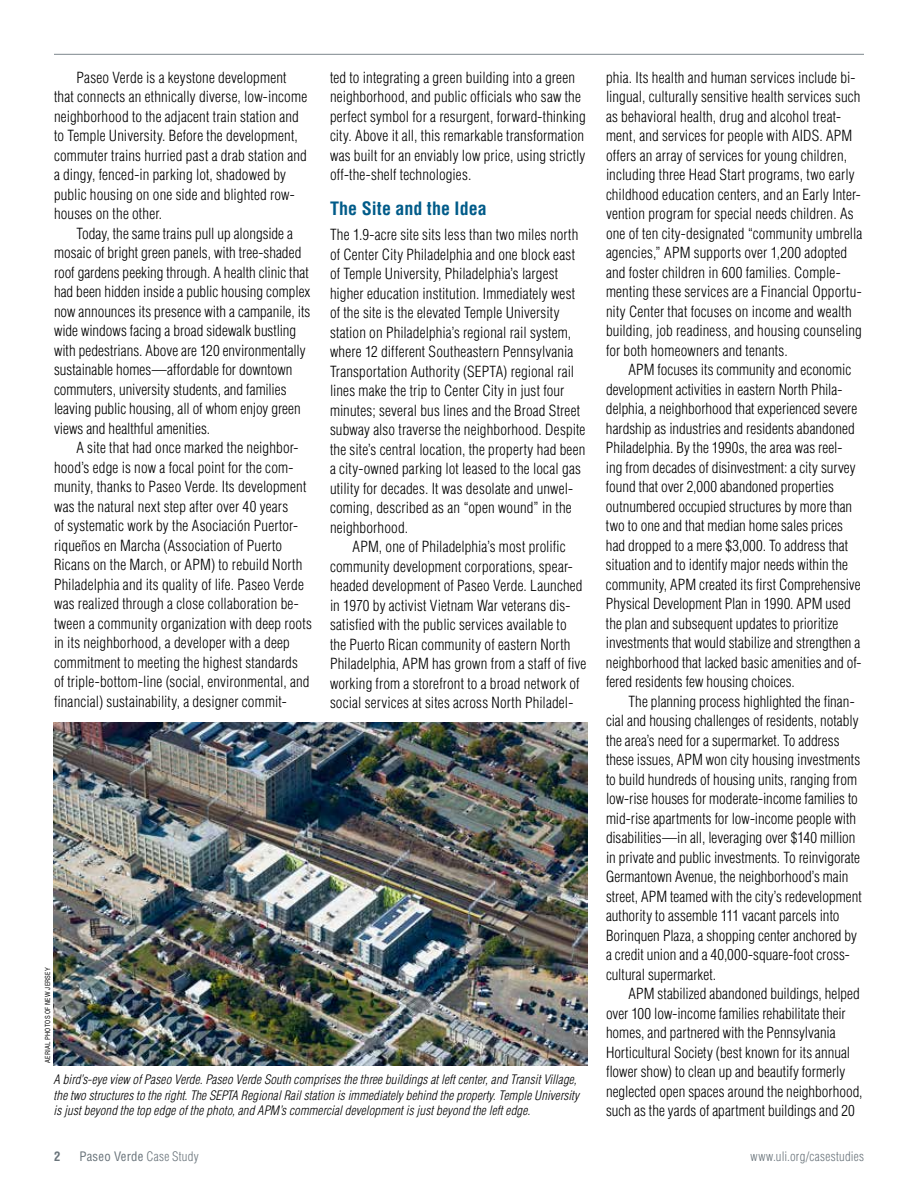
<style>
.page{position:relative;width:918px;height:1188px;background:#fff}
.page>*{position:absolute;margin:0;border:0;box-sizing:border-box;transform-origin:0 0}
.t1{font:700 condensed 18px "Helvetica LT Std";color:#005b89}
.t2{font:300 condensed 15px/19.5px "Helvetica LT Std";letter-spacing:.005em;color:#000}
.t3{font:italic 300 condensed 12.75px/15.8px "Helvetica LT Std";letter-spacing:.01em;color:#000}
.t4{font:300 condensed 12.75px "Helvetica LT Std";letter-spacing:.02em;color:#6a747b}
.t5{font:condensed 12.75px "Helvetica LT Std";letter-spacing:.02em;color:#6a747b}
.t6{font:700 condensed 12.75px "Helvetica LT Std";color:#6a747b}
.t7{font:condensed 6.75px "Helvetica LT Std";letter-spacing:.03em;color:#000}
.s1{font-weight:300}
</style>
<div class="page">
<hr style="left:54px;top:54px;width:810px;height:1px;background:#949ca1">
<img style="left:54px;top:722px;width:534px;height:344px">
<p class="t2" style="left:54px;top:67px;width:255px;text-indent:22px">Paseo Verde is a keystone development that connects an ethnically diverse, low-income neighborhood to the adjacent train station and to Temple University. Before the development, commuter trains hurried past a drab station and a dingy, fenced-in parking lot, shadowed by public housing on one side and blighted row&shy;houses on the other.</p>
<p class="t2" style="left:54px;top:223px;width:258px;text-indent:22px">Today, the same trains pull up alongside a mosaic of bright green panels, with tree-shaded roof gardens peeking through. A health clinic that had been hidden inside a public housing complex now announces its presence with a campanile, its wide windows facing a broad sidewalk bustling with pedestrians. Above are 120 environmentally sustainable homes—affordable for downtown commuters, university students, and families leaving public housing, all of whom enjoy green views and healthful amenities.</p>
<p class="t2" style="left:54px;top:438px;width:259px;text-indent:22px">A site that had once marked the neighbor&shy;hood’s edge is now a focal point for the com&shy;munity, thanks to Paseo Verde. Its development was the natural next step after over 40 years<br>of systematic work by the Asociación Puertor&shy;riqueños en Marcha (Association of Puerto Ricans on the March, or APM) to rebuild North Philadelphia and its quality of life. Paseo Verde was realized through a close collaboration be&shy;tween a community organization with deep roots in its neighborhood, a developer with a deep commitment to meeting the highest standards<br>of triple-bottom-line (social, environmental, and financial) sustainability, a designer commit-</p>
<p class="t2" style="left:330px;top:67px;width:257px">ted to integrating a green building into a green neighborhood, and public officials who saw the perfect symbol for a resurgent, forward-thinking city. Above it all, this remarkable transformation was built for an enviably low price, using strictly off-the-shelf technologies.</p>
<p class="t1" style="left:330px;top:197px;width:158px">The Site and the Idea</p>
<p class="t2" style="left:330px;top:225px;width:257px">The 1.9-acre site sits less than two miles north of Center City Philadelphia and one block east of Temple University, Philadelphia’s largest higher education institution. Immediately west of the site is the elevated Temple University station on Philadelphia’s regional rail system, where 12 different Southeastern Pennsylvania Transportation Authority (SEPTA) regional rail lines make the trip to Center City in just four minutes; several bus lines and the Broad Street subway also traverse the neighborhood. Despite the site’s central location, the property had been a city-owned parking lot leased to the local gas utility for decades. It was desolate and unwel&shy;coming, described as an “open wound” in the neighborhood.</p>
<p class="t2" style="left:330px;top:537px;width:258px;text-indent:22px">APM, one of Philadelphia’s most prolific community development corporations, spear&shy;headed development of Paseo Verde. Launched in 1970 by activist Vietnam War veterans dis&shy;satisfied with the public services available to the Puerto Rican community of eastern North Philadelphia, APM has grown from a staff of five working from a storefront to a broad network of social services at sites across North Philadel-</p>
<p class="t7" style="left:43px;top:1063px;width:97px;rotate:-90deg">AERIAL PHOTOS OF NEW JERSEY</p>
<p class="t3" style="left:54px;top:1072px;width:527px">A bird’s-eye view of Paseo Verde. Paseo Verde South comprises the three buildings at left center, and Transit Village, the two structures to the right. The SEPTA Regional Rail station is immediately behind the property. Temple University is just beyond the top edge of the photo, and APM’s commercial development is just beyond the left edge.</p>
<p class="t2" style="left:606px;top:67px;width:258px">phia. Its health and human services include bi&shy;lingual, culturally sensitive health services such as behavioral health, drug and alcohol treat&shy;ment, and services for people with AIDS. APM offers an array of services for young children, including three Head Start programs, two early childhood education centers, and an Early Inter&shy;vention program for special needs children. As one of ten city-designated “community umbrella agencies,” APM supports over 1,200 adopted and foster children in 600 families. Comple&shy;menting these services are a Financial Opportu&shy;nity Center that focuses on income and wealth building, job readiness, and housing counseling for both homeowners and tenants.</p>
<p class="t2" style="left:606px;top:360px;width:257px;text-indent:23px">APM focuses its community and economic development activities in eastern North Phila&shy;delphia, a neighborhood that experienced severe hardship as industries and residents abandoned Philadelphia. By the 1990s, the area was reel&shy;ing from decades of disinvestment: a city survey found that over 2,000 abandoned properties outnumbered occupied structures by more than two to one and that median home sales prices had dropped to a mere $3,000. To address that situation and to identify major needs within the community, APM created its first Comprehensive Physical Development Plan in 1990. APM used the plan and subsequent updates to prioritize investments that would stabilize and strengthen a neighborhood that lacked basic amenities and of&shy;fered residents few housing choices.</p>
<p class="t2" style="left:606px;top:691px;width:257px;text-indent:22px">The planning process highlighted the finan&shy;cial and housing challenges of residents, notably the area’s need for a supermarket. To address these issues, APM won city housing investments to build hundreds of housing units, ranging from low-rise houses for moderate-income families to mid-rise apartments for low-income people with disabilities—in all, leveraging over $140 million in private and public investments. To reinvigorate Germantown Avenue, the neighborhood’s main street, APM teamed with the city’s redevelopment authority to assemble 111 vacant parcels into Borinquen Plaza, a shopping center anchored by a credit union and a 40,000-square-foot cross&shy;cultural supermarket.</p>
<p class="t2" style="left:606px;top:984px;width:258px;text-indent:22px">APM stabilized abandoned buildings, helped over 100 low-income families rehabilitate their homes, and partnered with the Pennsylvania Horticultural Society (best known for its annual flower show) to clean up and beautify formerly neglected open spaces around the neighborhood, such as the yards of apartment buildings and 20</p>
<p class="t6" style="left:54px;top:1149px;width:8px">2</p>
<p class="t5" style="left:79px;top:1149px;width:121px">Paseo Verde <span class="s1">Case Study</span></p>
<p class="t4" style="left:751px;top:1149px;width:115px">www.uli.org/casestudies</p>
</div>
